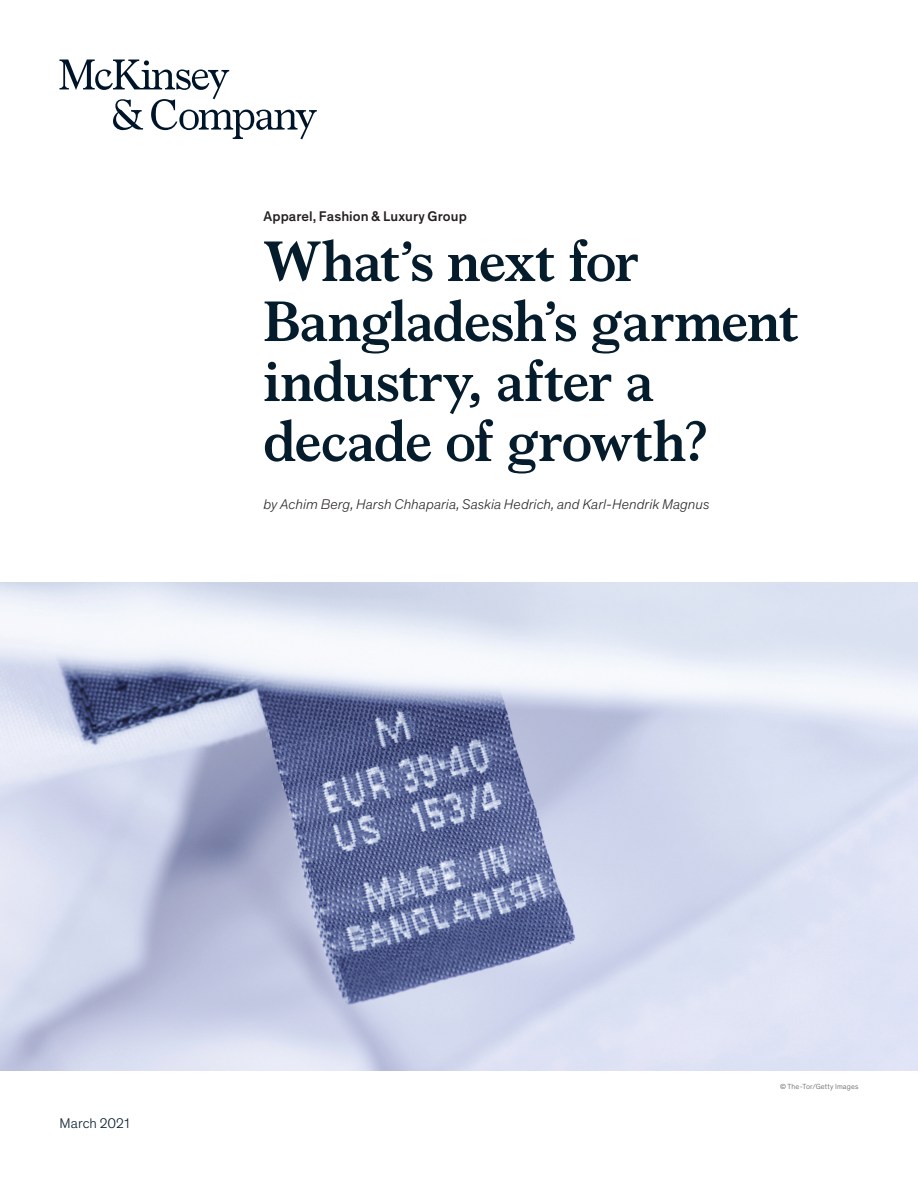
<style>
.page{position:relative;width:918px;height:1188px;background:#fff}
.page>*{position:absolute;margin:0;border:0;box-sizing:border-box;transform-origin:0 0}
.Title_of_article-dee{font:700 57px/60px "Bower";letter-spacing:-.015em;color:#051c2c}
.Author_byline{font:italic 300 14.25px "Mc Kinsey Sans";letter-spacing:.005em;color:#231f20}
.Eyebrow{font:500 14.25px "Mc Kinsey Sans";letter-spacing:.005em;color:#231f20}
.Cover_date_-_Deep_bl{font:300 14.25px "Mc Kinsey Sans";letter-spacing:.005em;color:#051c2c}
.Art_Photo_credit{font:300 7.5px "Mc Kinsey Sans";letter-spacing:.02em;color:#57585a}
</style>
<div class="page">
<img style="left:0;top:582px;width:918px;height:488px">
<svg style="left:60px;top:60px;width:257px;height:79px"></svg>
<p class="Eyebrow" style="left:264px;top:206px;width:205px">Apparel, Fashion &amp; Luxury Group</p>
<p class="Title_of_article-dee" style="left:264px;top:227px;width:537px">What’s next for<br>Bangladesh’s garment industry, after a decade of growth?</p>
<p class="Author_byline" style="left:264px;top:495px;width:447px">by Achim Berg, Harsh Chhaparia, Saskia Hedrich, and Karl-Hendrik Magnus</p>
<p class="Cover_date_-_Deep_bl" style="left:60px;top:1114px;width:71px">March 2021</p>
<p class="Art_Photo_credit" style="left:780px;top:1081px;width:80px">© The-Tor/Getty Images</p>
</div>
